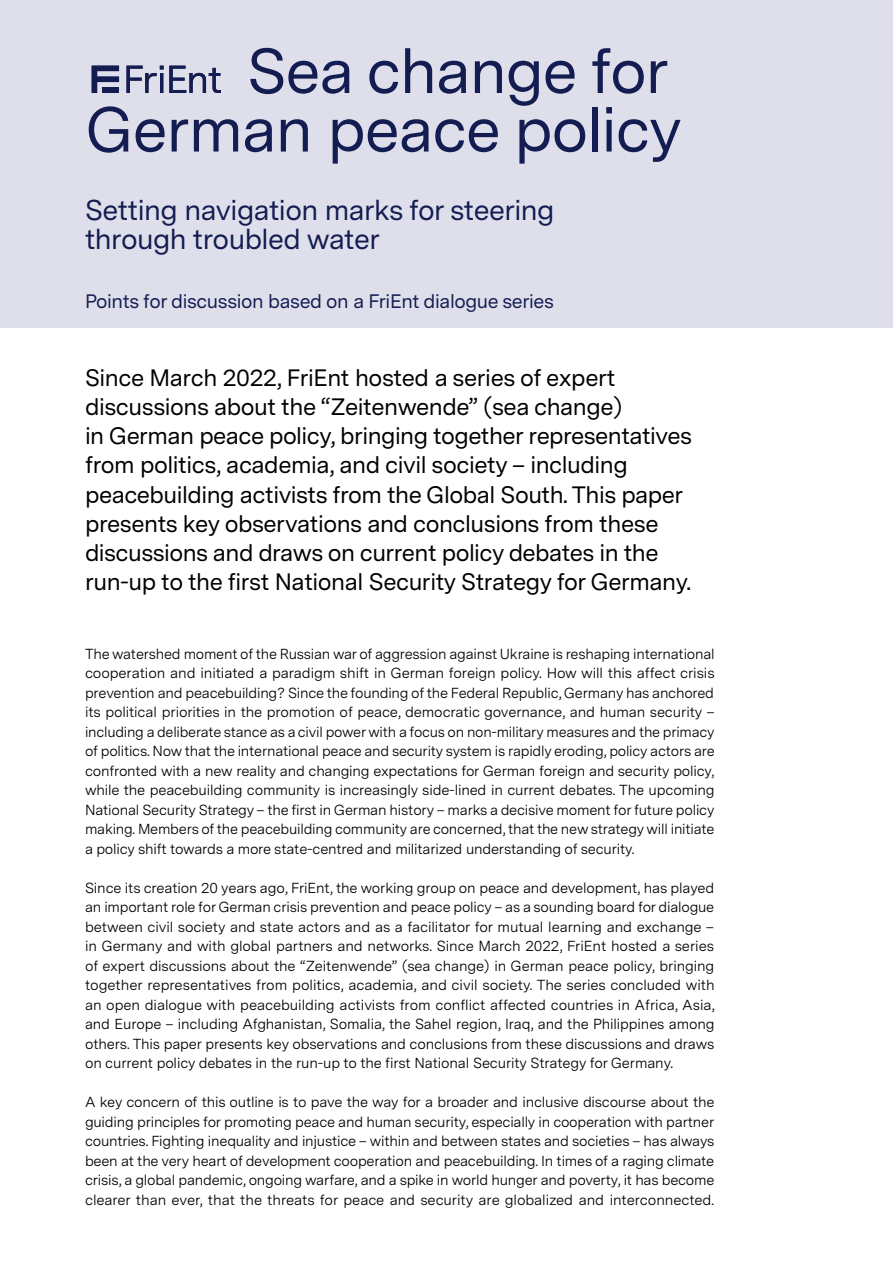
<style>
.page{position:relative;width:893px;height:1263px;background:#fff}
.page>*{position:absolute;margin:0;border:0;box-sizing:border-box;transform-origin:0 0}
.t1{font:63px/58.5px "Messina Sans";letter-spacing:-.02em;color:#141d51;text-align:right}
.t2{font:28.5px/29.2px "Messina Sans";letter-spacing:-.02em;color:#141d51}
.t3{font:23.7px/29.2px "Messina Sans";letter-spacing:-.02em;color:#000}
.t4{font:19.5px "Messina Sans";letter-spacing:-.02em;color:#141d51}
.t5{font:14.55px/19.5px "Messina Sans";letter-spacing:-.01em;color:#000;text-align:justify}
</style>
<div class="page">
<div style="left:0;top:0;width:893px;height:327px;background:#dfdfec"></div>
<svg style="left:92px;top:66px;width:27px;height:27px"></svg>
<div style="left:103px;top:88px;width:16px;height:5px;background:#141d51"></div>
<svg style="left:127px;top:66px;width:94px;height:27px"></svg>
<h1 class="t1" style="left:85px;top:40px;width:598px">Sea change for<br>German peace policy</h1>
<h2 class="t2" style="left:85px;top:194px;width:471px">Setting navigation marks for steering through troubled water</h2>
<h3 class="t4" style="left:85px;top:286px;width:470px">Points for discussion based on a FriEnt dialogue series</h3>
<p class="t3" style="left:85px;top:362px;width:608px">Since March 2022, FriEnt hosted a series of expert discussions about the “Zeitenwende” (sea change)<br>in German peace policy, bringing together representatives from politics, academia, and civil society – including peacebuilding activists from the Global South. This paper presents key observations and conclusions from these discussions and draws on current policy debates in the run-up to the first National Security Strategy for Germany.</p>
<p class="t5" style="left:85px;top:643px;width:631px">The watershed moment of the Russian war of aggression against Ukraine is reshaping international cooperation and initiated a paradigm shift in German foreign policy. How will this affect crisis prevention and peacebuilding? Since the founding of the Federal Republic, Germany has anchored its political priorities in the promotion of peace, democratic governance, and human security – including a deliberate stance as a civil power with a focus on non-military measures and the primacy of politics. Now that the international peace and security system is rapidly eroding, policy actors are confronted with a new reality and changing expectations for German foreign and security policy, while the peacebuilding community is increasingly side-lined in current debates. The upcoming National Security Strategy – the first in German history – marks a decisive moment for future policy making. Members of the peacebuilding community are concerned, that the new strategy will initiate a policy shift towards a more state-centred and militarized understanding of security.</p>
<p class="t5" style="left:85px;top:877px;width:631px">Since its creation 20 years ago, FriEnt, the working group on peace and development, has played an important role for German crisis prevention and peace policy – as a sounding board for dialogue between civil society and state actors and as a facilitator for mutual learning and exchange – in Germany and with global partners and networks. Since March 2022, FriEnt hosted a series of expert discussions about the “Zeitenwende” (sea change) in German peace policy, bringing together representatives from politics, academia, and civil society. The series concluded with an open dialogue with peacebuilding activists from conflict affected countries in Africa, Asia, and Europe – including Afghanistan, Somalia, the Sahel region, Iraq, and the Philippines among others. This paper presents key observations and conclusions from these discussions and draws on current policy debates in the run-up to the first National Security Strategy for Germany.</p>
<p class="t5" style="left:85px;top:1092px;width:631px">A key concern of this outline is to pave the way for a broader and inclusive discourse about the guiding principles for promoting peace and human security, especially in cooperation with partner countries. Fighting inequality and injustice – within and between states and societies – has always been at the very heart of development cooperation and peacebuilding. In times of a raging climate crisis, a global pandemic, ongoing warfare, and a spike in world hunger and poverty, it has become clearer than ever, that the threats for peace and security are globalized and interconnected.</p>
</div>
